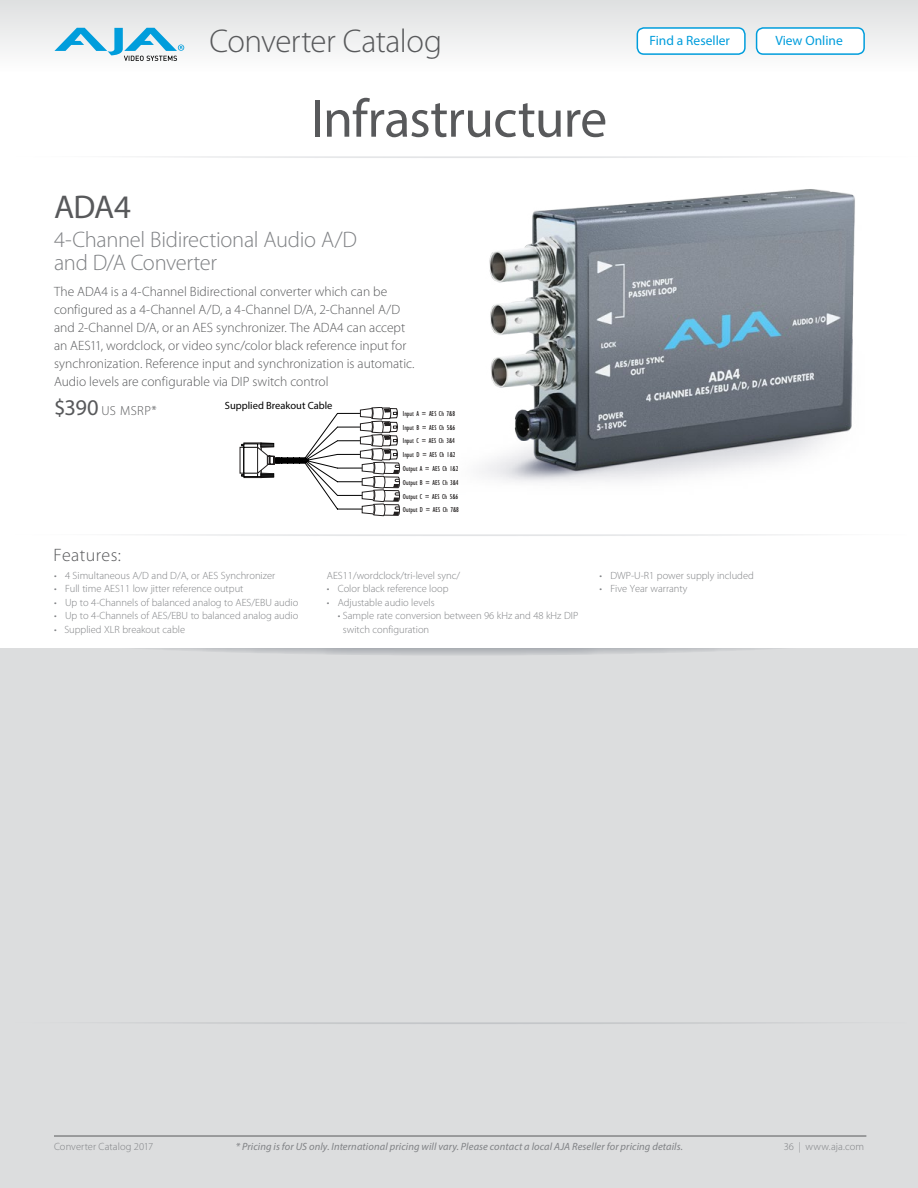
<style>
.page{position:relative;width:918px;height:1188px;background:#fff}
.page>*{position:absolute;margin:0;border:0;box-sizing:border-box;transform-origin:0 0}
.t1{font:54px "Myriad Pro";letter-spacing:-.015em;color:#58595b}
.t2{font:300 33px "Myriad Pro";letter-spacing:-.015em;color:#58595b}
.t3{font:33px "Myriad Pro";color:#58595b}
.t4{font:300 22.5px/23.2px "Myriad Pro";letter-spacing:-.015em;color:#808285}
.t5{font:300 18px "Myriad Pro";letter-spacing:.02em;color:#58595b}
.t6{font:300 13.5px/18px "Myriad Pro";color:#58595b}
.t7{font:13.5px "Myriad Pro";color:#009ddc}
.t8{font:300 13.2px "Myriad Pro";letter-spacing:.035em;color:#58595b}
.t9{font:300 10.5px/13.5px "Myriad Pro";color:#808285}
.t10{font:italic 10.5px "Myriad Pro";letter-spacing:.01em;color:#808285}
.t11{font:10.5px "Myriad Pro";color:#000}
.t12{font:condensed 7.5px/13.8px "Gill Sans";color:#221f1f}
.s1{font-weight:400;font-size:22.5px}
.s2{font-size:13.5px}
</style>
<div class="page">
<div style="left:0;top:642px;width:918px;height:546px;background:#dcddde"></div>
<svg style="left:0;top:609px;width:918px;height:47px"></svg>
<div style="left:0;top:592px;width:918px;height:56px;background:#fff"></div>
<div style="left:0;top:0;width:918px;height:71px;background:linear-gradient(to bottom,#dee0e0,#fdfdfd)"></div>
<svg style="left:54px;top:28px;width:130px;height:33px"></svg>
<hr style="left:54px;top:1136px;width:812px;height:1px;background:#58595b">
<div style="left:757px;top:28px;width:107px;height:26px;background:#fff;border-radius:7px"></div>
<div style="left:756px;top:27px;width:109px;height:28px;border:2px solid #009ddc;border-radius:7px"></div>
<div style="left:637px;top:28px;width:108px;height:26px;background:#fff;border-radius:7px"></div>
<div style="left:637px;top:27px;width:109px;height:28px;border:2px solid #009ddc;border-radius:7px"></div>
<img style="left:479px;top:189px;width:376px;height:293px">
<div style="left:240px;top:447px;width:4px;height:26px;border:1px solid #221f1f"></div>
<div style="left:244px;top:443px;width:17px;height:35px;background:#212121"></div>
<svg style="left:244px;top:444px;width:13px;height:33px"></svg>
<div style="left:244px;top:447px;width:14px;height:26px;background:#fff"></div>
<svg style="left:257px;top:407px;width:143px;height:109px"></svg>
<h2 class="t2" style="left:210px;top:23px;width:234px">Converter Catalog</h2>
<h1 class="t1" style="left:311px;top:85px;width:298px">Infrastructure</h1>
<h2 class="t3" style="left:54px;top:187px;width:79px">ADA4</h2>
<h3 class="t4" style="left:54px;top:228px;width:305px">4-Channel Bidirectional Audio A/D and D/A Converter</h3>
<p class="t6" style="left:54px;top:283px;width:362px">The ADA4 is a 4-Channel Bidirectional converter which can be configured as a 4-Channel A/D, a 4-Channel D/A, 2-Channel A/D and 2-Channel D/A, or an AES synchronizer. The ADA4 can accept an AES11, wordclock, or video sync/color black reference input for synchronization. Reference input and synchronization is automatic.<br>Audio levels are configurable via DIP switch control</p>
<p class="t8" style="left:54px;top:404px;width:104px"><span class="s1">$390</span> US MSRP<span class="s2">*</span></p>
<p class="t11" style="left:225px;top:399px;width:109px">Supplied Breakout Cable</p>
<p class="t12" style="left:403px;top:407px;width:58px">Input A = AES Ch 7&amp;8<br>Input B = AES Ch 5&amp;6<br>Input C = AES Ch 3&amp;4<br>Input D = AES Ch 1&amp;2<br>Output A = AES Ch 1&amp;2<br>Output B = AES Ch 3&amp;4<br>Output C = AES Ch 5&amp;6<br>Output D = AES Ch 7&amp;8</p>
<p class="t7" style="left:650px;top:32px;width:82px">Find a Reseller</p>
<p class="t7" style="left:775px;top:32px;width:69px">View Online</p>
<h3 class="t5" style="left:53px;top:545px;width:69px">Features:</h3>
<p class="t9" style="left:54px;top:569px;width:223px">• 4 Simultaneous A/D and D/A, or AES Synchronizer</p>
<p class="t9" style="left:54px;top:582px;width:191px">• Full time AES11 low jitter reference output</p>
<p class="t9" style="left:54px;top:596px;width:246px">• Up to 4-Channels of balanced analog to AES/EBU audio</p>
<p class="t9" style="left:54px;top:609px;width:246px">• --Up to 4-Channels of AES/EBU to balanced analog audio</p>
<p class="t9" style="left:54px;top:623px;width:132px">• Supplied XLR breakout cable</p>
<p class="t9" style="left:327px;top:569px;width:135px">AES11/wordclock/tri-level sync/</p>
<p class="t9" style="left:327px;top:582px;width:123px">• Color black reference loop</p>
<p class="t9" style="left:327px;top:596px;width:109px">• Adjustable audio levels</p>
<p class="t9" style="left:343px;top:609px;width:237px;text-indent:-5px">• Sample rate conversion between 96 kHz and 48 kHz DIP switch configuration</p>
<p class="t9" style="left:600px;top:569px;width:156px">• DWP-U-R1 power supply included</p>
<p class="t9" style="left:600px;top:582px;width:89px">• Five Year warranty</p>
<p class="t9" style="left:54px;top:1140px;width:101px">Converter Catalog 2017</p>
<p class="t10" style="left:236px;top:1140px;width:449px">* Pricing is for US only. International pricing will vary. Please contact a local AJA Reseller for pricing details.</p>
<p class="t9" style="left:784px;top:1140px;width:82px">36 | www.aja.com</p>
</div>
